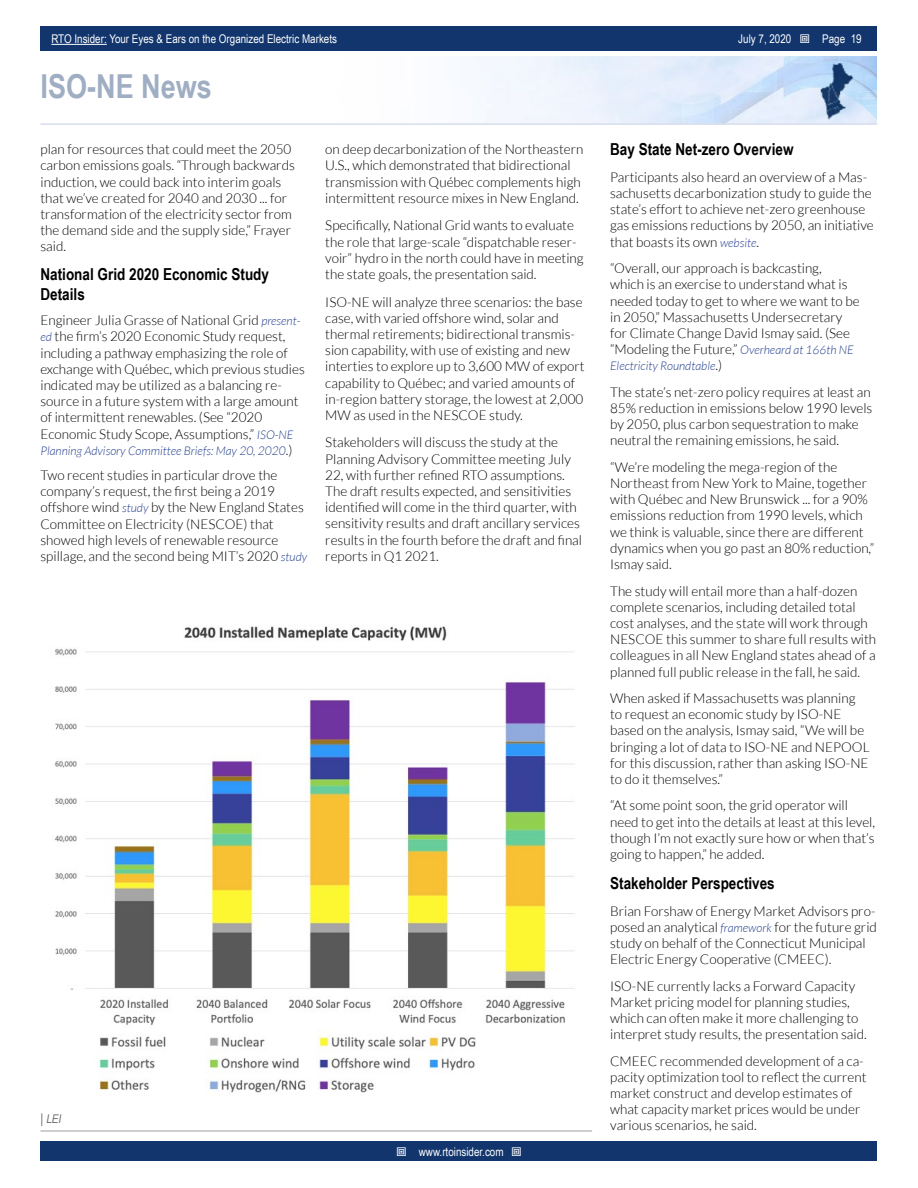
<style>
.page{position:relative;width:918px;height:1188px;background:#fff}
.page>*{position:absolute;margin:0;border:0;box-sizing:border-box;transform-origin:0 0}
.t1{font:700 33px "Arial Narrow";color:#a0aec4}
.t2{font:700 16.5px/19.8px "Arial Narrow";color:#000}
.t3{font:300 13.5px/16.2px "Lato";color:#000}
.t4{font:12px "Arial Narrow";color:#fff}
.t5{font:italic 300 12px "Lato";color:#25408f}
.t6{font:italic 12px "Arial Narrow";color:#6d6e71}
.s1{font-style:italic;font-size:12px;color:#25408f}
.s2{font-style:normal;font-size:13.5px;color:#000}
.s3{font-style:normal;font-size:13.5px}
</style>
<div class="page">
<div style="left:41px;top:1142px;width:836px;height:19px;background:#11356c"></div>
<div style="left:41px;top:27px;width:836px;height:24px;background:#11356c"></div>
<hr style="left:51px;top:44px;width:56px;height:1px;background:#fff">
<img style="left:474px;top:56px;width:403px;height:67px">
<hr style="left:40px;top:123px;width:837px;height:2px;background:#d6deec">
<hr style="left:40px;top:1130px;width:552px;height:2px;background:#bfbfbf">
<img style="left:54px;top:626px;width:521px;height:467px">
<p class="t4" style="left:51px;top:30px;width:287px">RTO Insider: Your Eyes &amp; Ears on the Organized Electric Markets</p>
<p class="t4" style="left:738px;top:30px;width:55px">July 7, 2020</p>
<p class="t4" style="left:822px;top:30px;width:41px">Page 19</p>
<h1 class="t1" style="left:40px;top:61px;width:173px">ISO-NE News</h1>
<p class="t3" style="left:40px;top:141px;width:256px">plan for resources that could meet the 2050 carbon emissions goals. “Through backwards induction, we could back into interim goals that we’ve created for 2040 and 2030 ... for transformation of the electricity sector from the demand side and the supply side,” Frayer said.</p>
<p class="t2" style="left:40px;top:264px;width:230px">National Grid 2020 Economic Study<br>Details</p>
<p class="t3" style="left:40px;top:312px;width:266px">Engineer Julia Grasse of National Grid <span class="s1">present&shy;ed</span> the firm’s 2020 Economic Study request, including a pathway emphasizing the role of exchange with Québec, which previous studies indicated may be utilized as a balancing re&shy;source in a future system with a large amount of intermittent renewables. (See “2020<br>Economic Study Scope, Assumptions,” <span class="s1">ISO-NE</span></p>
<p class="t5" style="left:41px;top:444px;width:254px">Planning Advisory Committee Briefs: May 20, 2020<span class="s2">.)</span></p>
<p class="t3" style="left:40px;top:467px;width:268px">Two recent studies in particular drove the company’s request, the first being a 2019 offshore wind <span class="s1">study</span> by the New England States Committee on Electricity (NESCOE) that showed high levels of renewable resource spillage, and the second being MIT’s 2020 <span class="s1">study</span></p>
<p class="t3" style="left:325px;top:141px;width:260px">on deep decarbonization of the Northeastern U.S., which demonstrated that bidirectional transmission with Québec complements high intermittent resource mixes in New England.</p>
<p class="t3" style="left:325px;top:218px;width:260px">Specifically, National Grid wants to evaluate the role that large-scale “dispatchable reser&shy;voir” hydro in the north could have in meeting the state goals, the presentation said.</p>
<p class="t3" style="left:325px;top:294px;width:261px">ISO-NE will analyze three scenarios: the base case, with varied offshore wind, solar and thermal retirements; bidirectional transmis&shy;sion capability, with use of existing and new interties to explore up to 3,600 MW of export capability to Québec; and varied amounts of in-region battery storage, the lowest at 2,000<br>MW as used in the NESCOE study.</p>
<p class="t3" style="left:325px;top:435px;width:258px">Stakeholders will discuss the study at the Planning Advisory Committee meeting July 22, with further refined RTO assumptions.<br>The draft results expected, and sensitivities identified will come in the third quarter, with sensitivity results and draft ancillary services results in the fourth before the draft and final reports in Q1 2021.</p>
<p class="t6" style="left:40px;top:1111px;width:22px"><span class="s3">|</span> LEI</p>
<p class="t4" style="left:419px;top:1143px;width:86px">www.rtoinsider.com</p>
<p class="t2" style="left:610px;top:139px;width:185px">Bay State Net-zero Overview</p>
<p class="t3" style="left:610px;top:169px;width:265px">Participants also heard an overview of a Mas&shy;sachusetts decarbonization study to guide the state’s effort to achieve net-zero greenhouse gas emissions reductions by 2050, an initiative that boasts its own <span class="s1">website</span>.</p>
<p class="t3" style="left:610px;top:260px;width:251px">“Overall, our approach is backcasting,<br>which is an exercise to understand what is needed today to get to where we want to be in 2050,” Massachusetts Undersecretary for Climate Change David Ismay said. (See “Modeling the Future,” <span class="s1">Overheard at 166th NE</span></p>
<p class="t5" style="left:610px;top:360px;width:114px">Electricity Roundtable<span class="s2">.)</span></p>
<p class="t3" style="left:610px;top:384px;width:264px">The state’s net-zero policy requires at least an 85% reduction in emissions below 1990 levels by 2050, plus carbon sequestration to make neutral the remaining emissions, he said.</p>
<p class="t3" style="left:610px;top:459px;width:266px">“We’re modeling the mega-region of the Northeast from New York to Maine, together with Québec and New Brunswick ... for a 90% emissions reduction from 1990 levels, which we think is valuable, since there are different dynamics when you go past an 80% reduction,” Ismay said.</p>
<p class="t3" style="left:610px;top:583px;width:268px">The study will entail more than a half-dozen complete scenarios, including detailed total cost analyses, and the state will work through NESCOE this summer to share full results with colleagues in all New England states ahead of a planned full public release in the fall, he said.</p>
<p class="t3" style="left:610px;top:690px;width:261px">When asked if Massachusetts was planning to request an economic study by ISO-NE based on the analysis, Ismay said, “We will be bringing a lot of data to ISO-NE and NEPOOL for this discussion, rather than asking ISO-NE to do it themselves.”</p>
<p class="t3" style="left:610px;top:798px;width:267px">“At some point soon, the grid operator will need to get into the details at least at this level, though I’m not exactly sure how or when that’s going to happen,” he added.</p>
<p class="t2" style="left:610px;top:873px;width:166px">Stakeholder Perspectives</p>
<p class="t3" style="left:610px;top:903px;width:268px">Brian Forshaw of Energy Market Advisors pro&shy;posed an analytical <span class="s1">framework</span> for the future grid study on behalf of the Connecticut Municipal Electric Energy Cooperative (CMEEC).</p>
<p class="t3" style="left:610px;top:978px;width:258px">ISO-NE currently lacks a Forward Capacity Market pricing model for planning studies, which can often make it more challenging to interpret study results, the presentation said.</p>
<p class="t3" style="left:610px;top:1053px;width:258px">CMEEC recommended development of a ca&shy;pacity optimization tool to reflect the current market construct and develop estimates of what capacity market prices would be under various scenarios, he said.</p>
</div>
